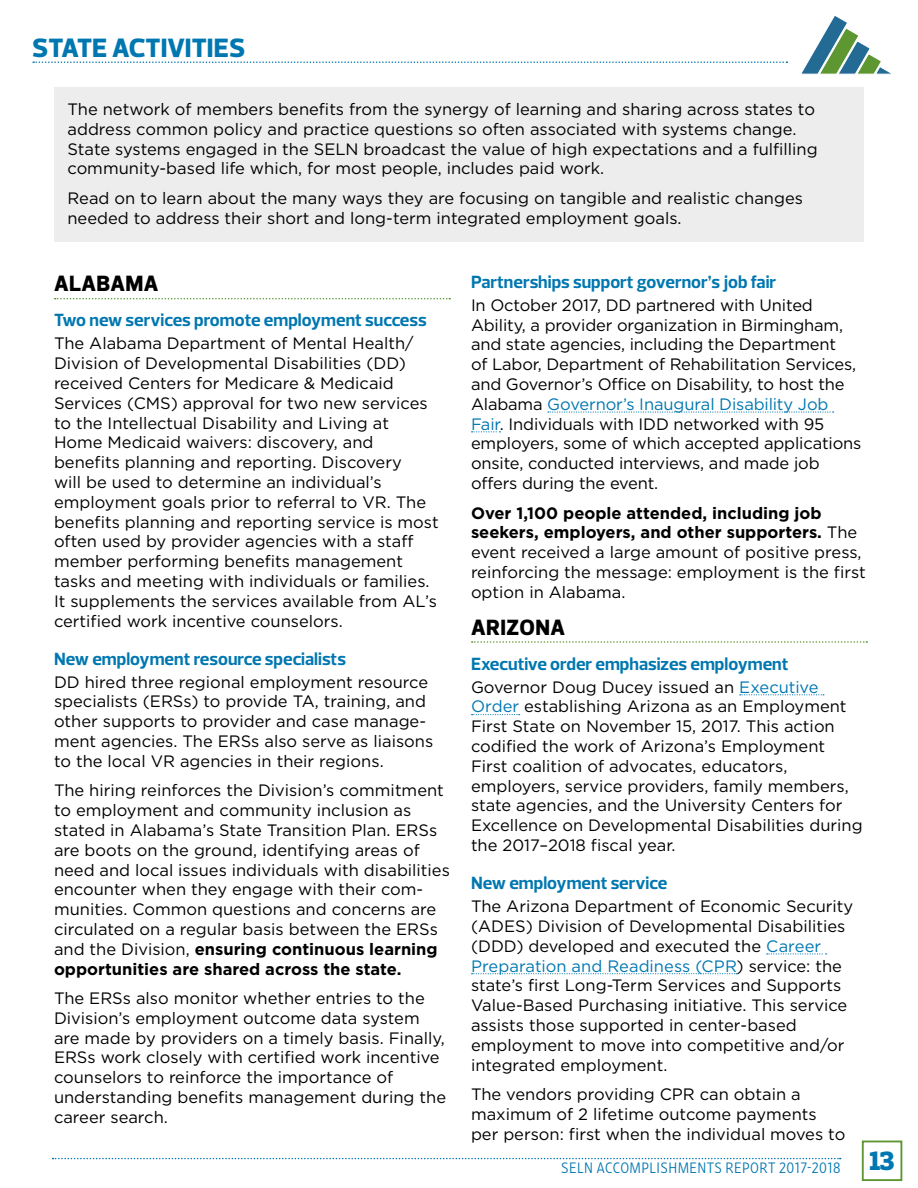
<style>
.page{position:relative;width:918px;height:1188px;background:#fff}
.page>*{position:absolute;margin:0;border:0;box-sizing:border-box;transform-origin:0 0}
.t1{font:800 27px "Prelo";letter-spacing:.005em;color:#0077b0}
.t2{font:800 22.5px "Prelo";letter-spacing:.015em;color:#000}
.t3{font:700 18px "Prelo";color:#0077b0}
.t4{font:16.5px/19.8px "Gotham HTF";color:#000}
.t5{font:300 15px "Retina Narrow";letter-spacing:.03em;color:#0077b0}
.s1{font-weight:700}
.s2{color:#0077b0}
</style>
<div class="page">
<svg style="left:802px;top:16px;width:89px;height:58px"></svg>
<svg style="left:33px;top:61px;width:754px;height:2px"></svg>
<div style="left:862px;top:1141px;width:40px;height:40px;border:2px solid #5e9732"></div>
<svg style="left:53px;top:1158px;width:788px;height:1px"></svg>
<svg style="left:55px;top:298px;width:395px;height:1px"></svg>
<svg style="left:548px;top:411px;width:286px;height:2px"></svg>
<svg style="left:472px;top:431px;width:28px;height:1px"></svg>
<svg style="left:472px;top:641px;width:395px;height:2px"></svg>
<svg style="left:740px;top:694px;width:84px;height:1px"></svg>
<svg style="left:472px;top:714px;width:48px;height:1px"></svg>
<svg style="left:767px;top:953px;width:60px;height:2px"></svg>
<svg style="left:472px;top:973px;width:265px;height:1px"></svg>
<div style="left:54px;top:88px;width:810px;height:154px;background:#ededed"></div>
<h1 class="t1" style="left:32px;top:31px;width:215px">STATE ACTIVITIES</h1>
<p class="t4" style="left:68px;top:99px;width:752px">The network of members benefits from the synergy of learning and sharing across states to address common policy and practice questions so often associated with systems change.<br>State systems engaged in the SELN broadcast the value of high expectations and a fulfilling community-based life which, for most people, includes paid work.</p>
<p class="t4" style="left:68px;top:188px;width:737px">Read on to learn about the many ways they are focusing on tangible and realistic changes needed to address their short and long-term integrated employment goals.</p>
<h2 class="t2" style="left:54px;top:270px;width:106px">ALABAMA</h2>
<p class="t3" style="left:54px;top:309px;width:374px">Two new services promote employment success</p>
<p class="t4" style="left:54px;top:333px;width:386px">The Alabama Department of Mental Health/ Division of Developmental Disabilities (DD) received Centers for Medicare &amp; Medicaid Services (CMS) approval for two new services to the Intellectual Disability and Living at Home Medicaid waivers: discovery, and benefits planning and reporting. Discovery<br>will be used to determine an individual’s employment goals prior to referral to VR. The benefits planning and reporting service is most often used by provider agencies with a staff member performing benefits management tasks and meeting with individuals or families.<br>It supplements the services available from AL’s certified work incentive counselors.</p>
<p class="t3" style="left:54px;top:647px;width:294px">New employment resource specialists</p>
<p class="t4" style="left:54px;top:672px;width:381px">DD hired three regional employment resource specialists (ERSs) to provide TA, training, and other supports to provider and case manage&shy;ment agencies. The ERSs also serve as liaisons to the local VR agencies in their regions.</p>
<p class="t4" style="left:54px;top:780px;width:397px">The hiring reinforces the Division’s commitment to employment and community inclusion as stated in Alabama’s State Transition Plan. ERSs are boots on the ground, identifying areas of need and local issues individuals with disabilities encounter when they engage with their com&shy;munities. Common questions and concerns are circulated on a regular basis between the ERSs and the Division, <span class="s1">ensuring continuous learning opportunities are shared across the state.</span></p>
<p class="t4" style="left:54px;top:988px;width:394px">The ERSs also monitor whether entries to the Division’s employment outcome data system are made by providers on a timely basis. Finally, ERSs work closely with certified work incentive counselors to reinforce the importance of understanding benefits management during the career search.</p>
<p class="t3" style="left:471px;top:271px;width:307px">Partnerships support governor’s job fair</p>
<p class="t4" style="left:471px;top:295px;width:392px">In October 2017, DD partnered with United Ability, a provider organization in Birmingham, and state agencies, including the Department<br>of Labor, Department of Rehabilitation Services, and Governor’s Office on Disability, to host the Alabama <span class="s2">Governor’s Inaugural Disability Job Fair</span>. Individuals with IDD networked with 95 employers, some of which accepted applications onsite, conducted interviews, and made job offers during the event.</p>
<p class="t4" style="left:471px;top:503px;width:396px"><span class="s1">Over 1,100 people attended, including job seekers, employers, and other supporters.</span> The event received a large amount of positive press, reinforcing the message: employment is the first option in Alabama.</p>
<h2 class="t2" style="left:471px;top:613px;width:95px">ARIZONA</h2>
<p class="t3" style="left:471px;top:652px;width:319px">Executive order emphasizes employment</p>
<p class="t4" style="left:471px;top:677px;width:393px">Governor Doug Ducey issued an <span class="s2">Executive Order</span> establishing Arizona as an Employment First State on November 15, 2017. This action codified the work of Arizona’s Employment First coalition of advocates, educators, employers, service providers, family members, state agencies, and the University Centers for Excellence on Developmental Disabilities during the 2017–2018 fiscal year.</p>
<p class="t3" style="left:471px;top:872px;width:198px">New employment service</p>
<p class="t4" style="left:471px;top:896px;width:384px">The Arizona Department of Economic Security (ADES) Division of Developmental Disabilities (DDD) developed and executed the <span class="s2">Career Preparation and Readiness (CPR</span>) service: the state’s first Long-Term Services and Supports Value-Based Purchasing initiative. This service assists those supported in center-based employment to move into competitive and/or integrated employment.</p>
<p class="t4" style="left:471px;top:1084px;width:376px">The vendors providing CPR can obtain a maximum of 2 lifetime outcome payments per person: first when the individual moves to</p>
<p class="t5" style="left:561px;top:1158px;width:335px">SELN ACCOMPLISHMENTS REPORT 2017-2018 <sup>13</sup></p>
</div>
